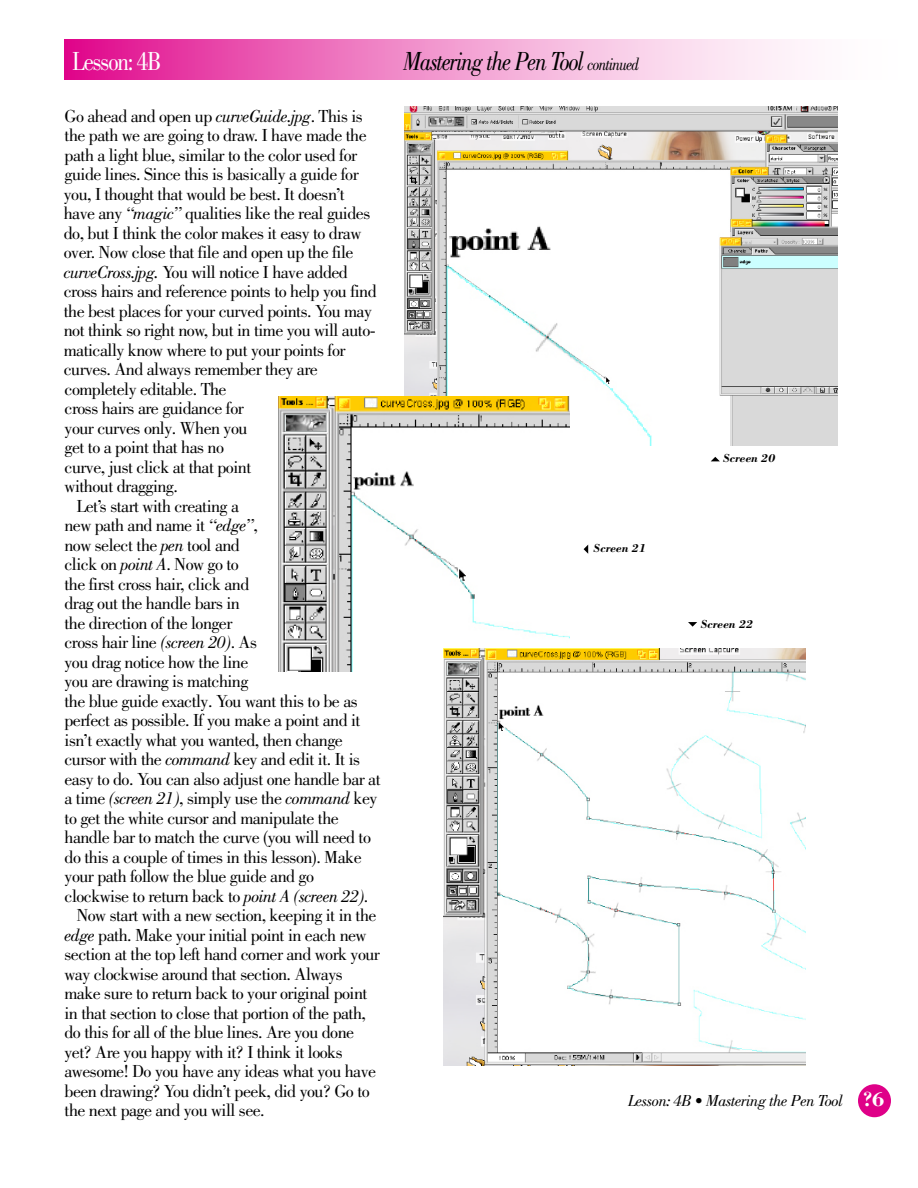
<style>
.page{position:relative;width:918px;height:1188px;background:#fff}
.page>*{position:absolute;margin:0;border:0;box-sizing:border-box;transform-origin:0 0}
.t1{font:italic 27px "Bodoni";letter-spacing:-.05em;color:#000;scale:.85 1}
.t2{font:27px "Bodoni";letter-spacing:-.05em;color:#fff;scale:.85 1}
.t3{font:18px "Bodoni";letter-spacing:-.03em;color:#000}
.t4{font:italic 16.5px "Bodoni";letter-spacing:-.03em;color:#000}
.t5{font:italic 700 12px "Bodoni";letter-spacing:-.02em;color:#000}
.s1{font-style:italic}
.s2{font-size:18px}
.s3{font-weight:700;font-style:normal;font-size:21px;color:#fff}
</style>
<div class="page">
<svg style="left:64px;top:40px;width:741px;height:40px"></svg>
<div style="left:858px;top:1084px;width:33px;height:33px;background:#df0088;border-radius:50%"></div>
<svg style="left:711px;top:457px;width:9px;height:4px"></svg>
<svg style="left:584px;top:545px;width:4px;height:9px"></svg>
<svg style="left:688px;top:622px;width:9px;height:5px"></svg>
<img style="left:404px;top:107px;width:434px;height:339px">
<img style="left:279px;top:396px;width:290px;height:276px">
<img style="left:443px;top:649px;width:363px;height:416px">
<h1 class="t2" style="left:72px;top:46px;width:106px">Lesson: 4B</h1>
<p class="t3" style="left:65px;top:106px;width:300px">Go ahead and open up <span class="s1">curveGuide.jpg</span>. This is</p>
<p class="t3" style="left:65px;top:125px;width:304px">the path we are going to draw. I have made the</p>
<p class="t3" style="left:65px;top:145px;width:294px">path a light blue, similar to the color used for</p>
<p class="t3" style="left:65px;top:164px;width:296px">guide lines. Since this is basically a guide for</p>
<p class="t3" style="left:64px;top:184px;width:283px">you, I thought that would be best. It doesn’t</p>
<p class="t3" style="left:64px;top:203px;width:308px">have any <span class="s1">“magic”</span> qualities like the real guides</p>
<p class="t3" style="left:64px;top:223px;width:299px">do, but I think the color makes it easy to draw</p>
<p class="t3" style="left:64px;top:242px;width:291px">over. Now close that file and open up the file</p>
<p class="t3" style="left:64px;top:262px;width:286px"><span class="s1">curveCross.jpg.</span> You will notice I have added</p>
<p class="t3" style="left:64px;top:281px;width:314px">cross hairs and reference points to help you find</p>
<p class="t3" style="left:64px;top:301px;width:310px">the best places for your curved points. You may</p>
<p class="t3" style="left:64px;top:320px;width:314px">not think so right now, but in time you will auto-</p>
<p class="t3" style="left:64px;top:340px;width:283px">matically know where to put your points for</p>
<p class="t3" style="left:64px;top:359px;width:255px">curves. And always remember they are</p>
<p class="t3" style="left:65px;top:379px;width:164px">completely editable. The</p>
<p class="t3" style="left:65px;top:398px;width:181px">cross hairs are guidance for</p>
<p class="t3" style="left:65px;top:418px;width:184px">your curves only. When you</p>
<p class="t3" style="left:65px;top:437px;width:161px">get to a point that has no</p>
<p class="t3" style="left:65px;top:457px;width:188px">curve, just click at that point</p>
<p class="t3" style="left:65px;top:476px;width:115px">without dragging.</p>
<p class="t3" style="left:76px;top:496px;width:164px">Let’s start with creating a</p>
<p class="t3" style="left:65px;top:515px;width:195px">new path and name it <span class="s1">“edge”</span>,</p>
<p class="t3" style="left:65px;top:535px;width:177px">now select the <span class="s1">pen</span> tool and</p>
<p class="t3" style="left:65px;top:554px;width:176px">click on <span class="s1">point A</span>. Now go to</p>
<p class="t3" style="left:65px;top:574px;width:186px">the first cross hair, click and</p>
<p class="t3" style="left:65px;top:593px;width:177px">drag out the handle bars in</p>
<p class="t3" style="left:65px;top:613px;width:169px">the direction of the longer</p>
<p class="t3" style="left:65px;top:632px;width:194px">cross hair line <span class="s1">(screen 20)</span>. As</p>
<p class="t3" style="left:65px;top:652px;width:185px">you drag notice how the line</p>
<p class="t3" style="left:65px;top:671px;width:185px">you are drawing is matching</p>
<p class="t3" style="left:65px;top:691px;width:295px">the blue guide exactly. You want this to be as</p>
<p class="t3" style="left:65px;top:710px;width:298px">perfect as possible. If you make a point and it</p>
<p class="t3" style="left:65px;top:730px;width:280px">isn’t exactly what you wanted, then change</p>
<p class="t3" style="left:65px;top:749px;width:297px">cursor with the <span class="s1">command</span> key and edit it. It is</p>
<p class="t3" style="left:65px;top:769px;width:318px">easy to do. You can also adjust one handle bar at</p>
<p class="t3" style="left:65px;top:788px;width:314px">a time <span class="s1">(screen 21)</span>, simply use the <span class="s1">command</span> key</p>
<p class="t3" style="left:65px;top:808px;width:276px">to get the white cursor and manipulate the</p>
<p class="t3" style="left:65px;top:827px;width:308px">handle bar to match the curve (you will need to</p>
<p class="t3" style="left:65px;top:847px;width:299px">do this a couple of times in this lesson). Make</p>
<p class="t3" style="left:65px;top:866px;width:251px">your path follow the blue guide and go</p>
<p class="t3" style="left:65px;top:886px;width:305px">clockwise to return back to <span class="s1">point A (screen 22)</span>.</p>
<p class="t3" style="left:76px;top:905px;width:302px">Now start with a new section, keeping it in the</p>
<p class="t3" style="left:65px;top:925px;width:304px"><span class="s1">edge</span> path. Make your initial point in each new</p>
<p class="t3" style="left:65px;top:944px;width:317px">section at the top left hand corner and work your</p>
<p class="t3" style="left:65px;top:964px;width:280px">way clockwise around that section. Always</p>
<p class="t3" style="left:65px;top:983px;width:305px">make sure to return back to your original point</p>
<p class="t3" style="left:65px;top:1003px;width:303px">in that section to close that portion of the path,</p>
<p class="t3" style="left:65px;top:1022px;width:291px">do this for all of the blue lines. Are you done</p>
<p class="t3" style="left:65px;top:1042px;width:280px">yet? Are you happy with it? I think it looks</p>
<p class="t3" style="left:65px;top:1061px;width:313px">awesome! Do you have any ideas what you have</p>
<p class="t3" style="left:65px;top:1081px;width:307px">been drawing? You didn’t peek, did you? Go to</p>
<p class="t3" style="left:65px;top:1100px;width:202px">the next page and you will see.</p>
<h1 class="t1" style="left:403px;top:46px;width:279px">Mastering the Pen Tool <span class="s2">continued</span></h1>
<p class="t5" style="left:594px;top:541px;width:54px">Screen 21</p>
<p class="t5" style="left:723px;top:451px;width:54px">Screen 20</p>
<p class="t5" style="left:701px;top:616px;width:54px">Screen 22</p>
<p class="t4" style="left:628px;top:1092px;width:258px">Lesson: 4B • Mastering the Pen Tool <span class="s3">?6</span></p>
</div>
